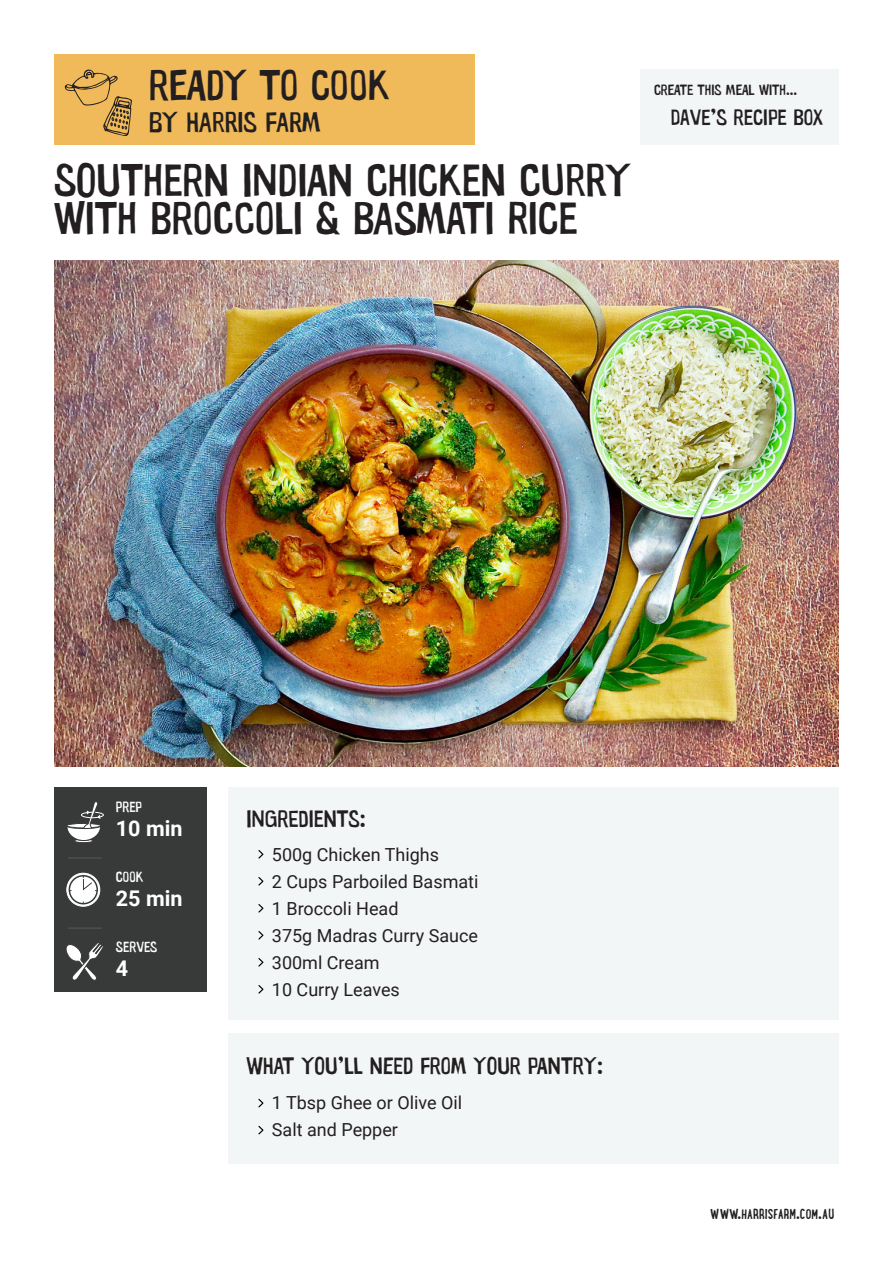
<style>
.page{position:relative;width:893px;height:1263px;background:#fff}
.page>*{position:absolute;margin:0;border:0;box-sizing:border-box;transform-origin:0 0}
.t1{font:46.05px/38.4px "Warugaki";color:#231f20}
.t2{font:43.2px "Warugaki";letter-spacing:-.005em;color:#231f20}
.t3{font:28.8px "Warugaki";color:#231f20}
.t4{font:24px "Warugaki";color:#231f20}
.t5{font:22.5px "Warugaki";color:#231f20}
.t6{font:700 21.6px "Roboto";color:#fff}
.t7{font:18px "Roboto";color:#231f20}
.t8{font:700 15px "Lunch Box";color:#231f20}
.t9{font:15px "Warugaki";color:#231f20}
.t10{font:15px "Warugaki";color:#fff}
</style>
<div class="page">
<div style="left:228px;top:787px;width:611px;height:233px;background:#f3f6f7"></div>
<div style="left:54px;top:54px;width:420px;height:90px;background:#f0ba5a"></div>
<div style="left:228px;top:1033px;width:611px;height:131px;background:#f3f6f7"></div>
<img style="left:54px;top:261px;width:785px;height:505px">
<div style="left:54px;top:787px;width:152px;height:204px;background:#383a39"></div>
<hr style="left:68px;top:857px;width:34px;height:1px;background:#535353">
<hr style="left:68px;top:927px;width:34px;height:2px;background:#535353">
<svg style="left:258px;top:850px;width:5px;height:8px"></svg>
<svg style="left:258px;top:985px;width:5px;height:8px"></svg>
<svg style="left:258px;top:877px;width:5px;height:8px"></svg>
<svg style="left:258px;top:904px;width:5px;height:8px"></svg>
<svg style="left:258px;top:931px;width:5px;height:8px"></svg>
<svg style="left:258px;top:958px;width:5px;height:8px"></svg>
<svg style="left:258px;top:1099px;width:5px;height:8px"></svg>
<svg style="left:258px;top:1126px;width:5px;height:8px"></svg>
<div style="left:641px;top:69px;width:198px;height:75px;background:#f3f6f7"></div>
<svg style="left:64px;top:69px;width:68px;height:67px"></svg>
<svg style="left:66px;top:943px;width:37px;height:38px"></svg>
<div style="left:74px;top:839px;width:19px;height:4px;border:1px solid #3a3a3a;border-radius:50%"></div>
<svg style="left:67px;top:801px;width:37px;height:40px"></svg>
<svg style="left:67px;top:873px;width:33px;height:33px"></svg>
<div style="left:66px;top:873px;width:34px;height:34px;border:1px solid #fff;border-radius:50%"></div>
<div style="left:69px;top:876px;width:28px;height:28px;background:#fff;border-radius:50%"></div>
<div style="left:69px;top:875px;width:29px;height:29px;border:2px solid #383a39;border-radius:50%"></div>
<svg style="left:83px;top:875px;width:14px;height:16px"></svg>
<p class="t2" style="left:149px;top:58px;width:243px">READY TO COOK</p>
<p class="t3" style="left:149px;top:104px;width:173px">BY HARRIS FARM</p>
<p class="t1" style="left:54px;top:160px;width:578px">SOUTHERN INDIAN CHICKEN CURRY<br>WITH BROCCOLI &amp; BASMATI RICE</p>
<p class="t9" style="left:654px;top:80px;width:145px">CREATE THIS MEAL WITH...</p>
<p class="t5" style="left:671px;top:104px;width:154px">DAVE’S RECIPE BOX</p>
<p class="t10" style="left:116px;top:797px;width:28px">PREP</p>
<p class="t6" style="left:116px;top:813px;width:68px">10 min</p>
<p class="t10" style="left:116px;top:867px;width:29px">COOK</p>
<p class="t6" style="left:116px;top:883px;width:68px">25 min</p>
<p class="t10" style="left:116px;top:938px;width:43px">SERVES</p>
<p class="t6" style="left:116px;top:953px;width:14px">4</p>
<p class="t4" style="left:246px;top:804px;width:121px">INGREDIENTS:</p>
<p class="t7" style="left:272px;top:841px;width:169px">500g Chicken Thighs</p>
<p class="t7" style="left:272px;top:868px;width:208px">2 Cups Parboiled Basmati</p>
<p class="t7" style="left:272px;top:895px;width:128px">1 Broccoli Head</p>
<p class="t7" style="left:272px;top:922px;width:208px">375g Madras Curry Sauce</p>
<p class="t7" style="left:272px;top:949px;width:109px">300ml Cream</p>
<p class="t7" style="left:272px;top:976px;width:129px">10 Curry Leaves</p>
<p class="t4" style="left:246px;top:1050px;width:358px">WHAT YOU’LL NEED FROM YOUR PANTRY:</p>
<p class="t7" style="left:272px;top:1090px;width:192px">1 Tbsp Ghee or Olive Oil</p>
<p class="t7" style="left:272px;top:1117px;width:128px">Salt and Pepper</p>
<p class="t8" style="left:710px;top:1204px;width:126px">WWW.HARRISFARM.COM.AU</p>
</div>
